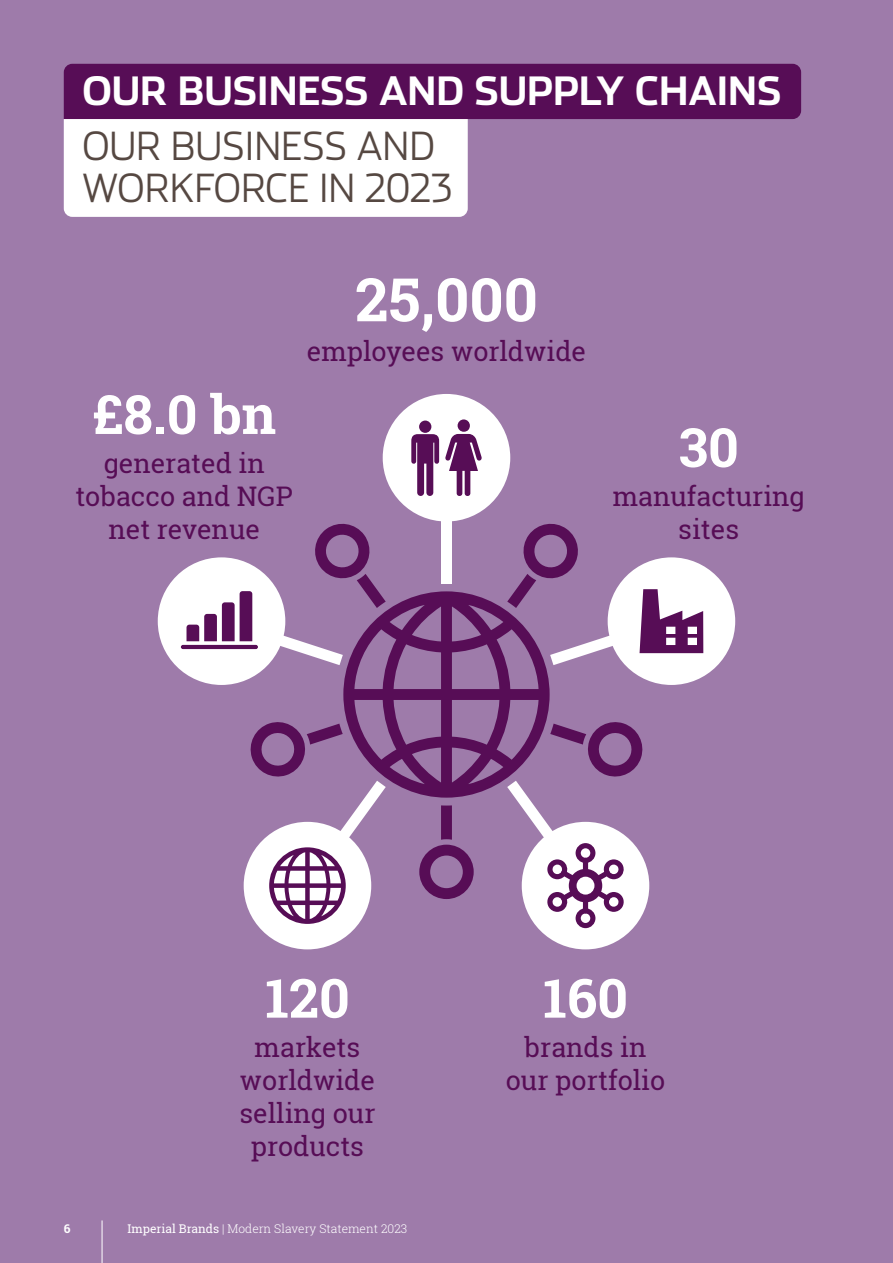
<style>
.page{position:relative;width:893px;height:1263px;background:#9e7baa}
.page>*{position:absolute;margin:0;border:0;box-sizing:border-box;transform-origin:0 0}
.t1{font:700 60px "Roboto Slab";color:#fff}
.t2{font:700 54px "Roboto Slab";color:#fff}
.t3{font:300 39px/42px "Stainless";color:#564842}
.t4{font:700 39px "Stainless";color:#fff}
.t5{font:27px/33px "Roboto Slab";color:#570d56;text-align:center}
.t6{font:300 12px "Roboto Slab";color:#fff}
.t7{font:700 12px "Roboto Slab";color:#fff}
.s1{font-weight:400}
</style>
<div class="page">
<div style="left:383px;top:394px;width:127px;height:127px;background:#fff;border-radius:50%"></div>
<div style="left:458px;top:419px;width:12px;height:13px;background:#570d56;border-radius:50%"></div>
<div style="left:419px;top:421px;width:12px;height:12px;background:#570d56;border-radius:50%"></div>
<svg style="left:411px;top:434px;width:71px;height:62px"></svg>
<div style="left:158px;top:557px;width:127px;height:128px;background:#fff;border-radius:50%"></div>
<hr style="left:181px;top:645px;width:77px;height:4px;background:#570d56;border-radius:2px">
<div style="left:608px;top:557px;width:127px;height:128px;background:#fff;border-radius:50%"></div>
<div style="left:522px;top:822px;width:127px;height:127px;background:#fff;border-radius:50%"></div>
<svg style="left:64px;top:64px;width:737px;height:153px"></svg>
<div style="left:244px;top:822px;width:127px;height:127px;background:#fff;border-radius:50%"></div>
<svg style="left:187px;top:520px;width:516px;height:408px"></svg>
<hr style="left:102px;top:1220px;width:1px;height:43px;background:#fff">
<h3 class="t4" style="left:82px;top:68px;width:700px">OUR BUSINESS AND SUPPLY CHAINS</h3>
<h3 class="t3" style="left:82px;top:125px;width:371px">OUR BUSINESS AND<br>WORKFORCE IN 2023</h3>
<h2 class="t2" style="left:92px;top:377px;width:185px">£8.0 bn</h2>
<p class="t5" style="left:76px;top:447px;width:219px">generated in tobacco and NGP net revenue</p>
<h1 class="t1" style="left:355px;top:258px;width:184px">25,000</h1>
<p class="t5" style="left:307px;top:334px;width:281px">employees worldwide</p>
<h2 class="t2" style="left:679px;top:410px;width:62px">30</h2>
<p class="t5" style="left:613px;top:480px;width:194px">manufacturing sites</p>
<h2 class="t2" style="left:265px;top:961px;width:86px">120</h2>
<p class="t5" style="left:239px;top:1030px;width:138px">markets worldwide selling our products</p>
<p class="t7" style="left:64px;top:1220px;width:8px">6</p>
<p class="t6" style="left:128px;top:1220px;width:281px"><span class="s1">Imperial Brands</span> | Modern Slavery Statement 2023</p>
<h2 class="t2" style="left:543px;top:961px;width:86px">160</h2>
<p class="t5" style="left:506px;top:1030px;width:161px">brands in our portfolio</p>
</div>
